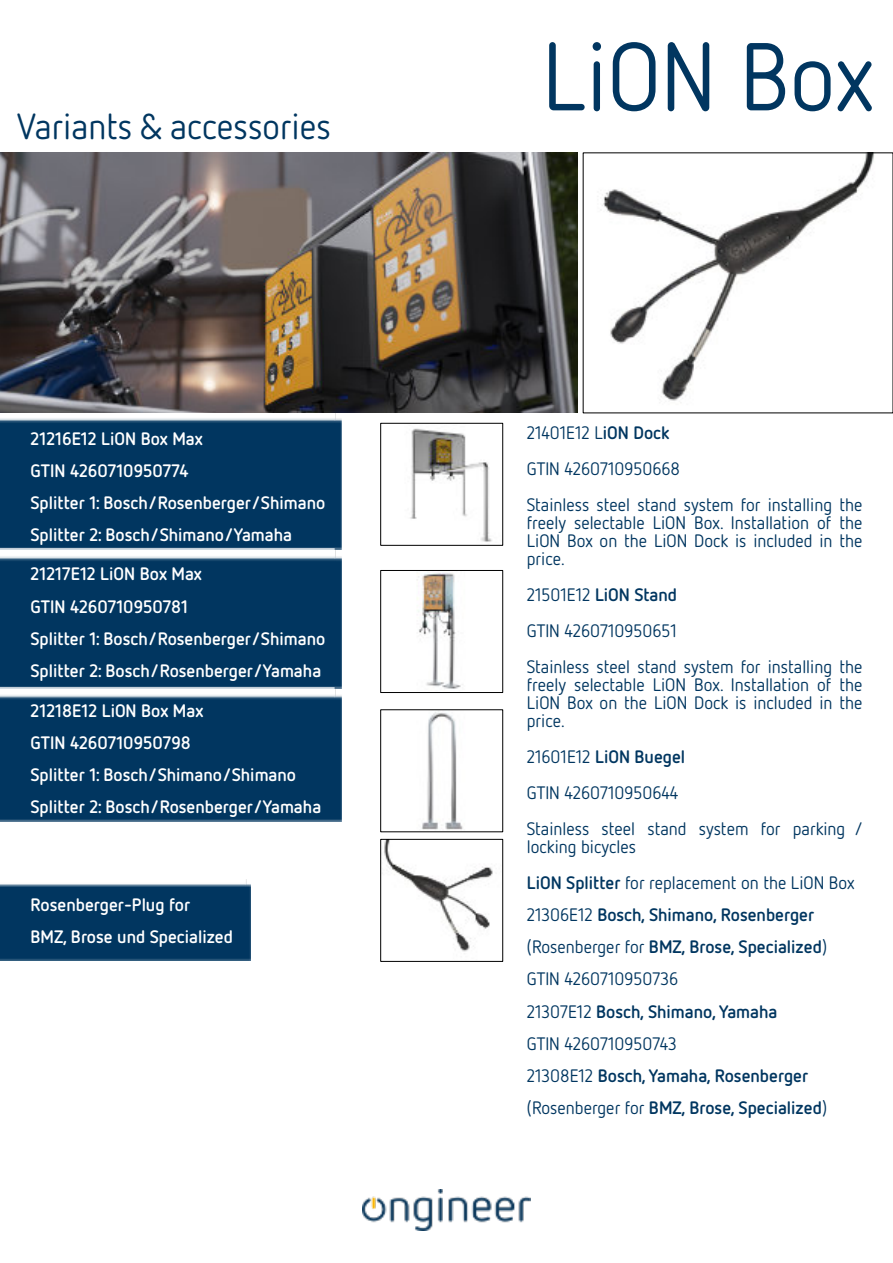
<style>
.page{position:relative;width:893px;height:1263px;background:#fff}
.page>*{position:absolute;margin:0;border:0;box-sizing:border-box;transform-origin:0 0}
.t1{font:96px "Netto OT";color:#013660}
.t2{font:36px "Netto OT";color:#013660}
.t3{font:18px/36px "Netto OT";color:#013660}
.t4{font:700 18px/32.1px "Netto OT";color:#fff}
.t5{font:700 18px/32.2px "Netto OT";color:#013660}
.s1{font-weight:700}
.s2{font-weight:400}
</style>
<div class="page">
<img style="left:0;top:413px;width:341px;height:409px">
<img style="left:0;top:880px;width:250px;height:80px">
<img style="left:0;top:152px;width:578px;height:261px">
<img style="left:363px;top:1189px;width:167px;height:42px">
<img style="left:602px;top:155px;width:272px;height:248px">
<img style="left:384px;top:841px;width:109px;height:111px">
<div style="left:381px;top:839px;width:122px;height:122px;border:1px solid #000"></div>
<img style="left:421px;top:712px;width:42px;height:118px">
<img style="left:417px;top:573px;width:46px;height:116px">
<div style="left:381px;top:570px;width:122px;height:123px;border:1px solid #000"></div>
<img style="left:410px;top:428px;width:82px;height:114px">
<div style="left:381px;top:423px;width:122px;height:122px;border:1px solid #000"></div>
<h2 class="t2" style="left:17px;top:111px;width:315px">Variants &amp; accessories</h2>
<p class="t4" style="left:31px;top:424px;width:296px">21216E12 LiON Box Max<br>GTIN 4260710950774<br>Splitter 1: Bosch/Rosenberger/Shimano<br>Splitter 2: Bosch/Shimano/Yamaha</p>
<p class="t4" style="left:31px;top:559px;width:296px">21217E12 LiON Box Max<br>GTIN 4260710950781<br>Splitter 1: Bosch/Rosenberger/Shimano<br>Splitter 2: Bosch/Rosenberger/Yamaha</p>
<p class="t4" style="left:31px;top:696px;width:292px">21218E12 LiON Box Max<br>GTIN 4260710950798<br>Splitter 1: Bosch/Shimano/Shimano<br>Splitter 2: Bosch/Rosenberger/Yamaha</p>
<p class="t4" style="left:31px;top:890px;width:204px">Rosenberger-Plug for<br>BMZ, Brose und Specialized</p>
<h1 class="t1" style="left:542px;top:36px;width:333px">LiON Box</h1>
<p class="t3" style="left:527px;top:416px;width:337px">21401E12 L<span class="s1">iON Dock<br></span>GTIN 4260710950668<br>Stainless steel stand system for installing the</p>
<p class="t3" style="left:527px;top:515px;width:337px;line-height:18px;text-align:justify">freely selectable LiON Box. Installation of the LiON Box on the LiON Dock is included in the price.</p>
<p class="t3" style="left:527px;top:578px;width:337px">21501E12 <span class="s1">LiON Stand<br></span>GTIN 4260710950651<br>Stainless steel stand system for installing the</p>
<p class="t3" style="left:527px;top:677px;width:337px;line-height:18px;text-align:justify">freely selectable LiON Box. Installation of the LiON Box on the LiON Dock is included in the price.</p>
<p class="t3" style="left:527px;top:740px;width:338px">21601E12 <span class="s1">LiON Buegel<br></span>GTIN 4260710950644<br>Stainless steel stand system for parking /</p>
<p class="t3" style="left:527px;top:830px;width:329px">locking bicycles<br><span class="s1">LiON Splitter</span> for replacement on the LiON Box</p>
<p class="t5" style="left:527px;top:900px;width:302px"><span class="s2">21306E12</span> Bosch, Shimano, Rosenberger <span class="s2">(Rosenberger for</span> BMZ, Brose, Specialized<span class="s2">)<br>GTIN 4260710950736<br>21307E12</span> Bosch, Shimano, Yamaha<br><span class="s2">GTIN 4260710950743<br>21308E12</span> Bosch, Yamaha, Rosenberger <span class="s2">(Rosenberger for</span> BMZ, Brose, Specialized<span class="s2">)</span></p>
</div>
